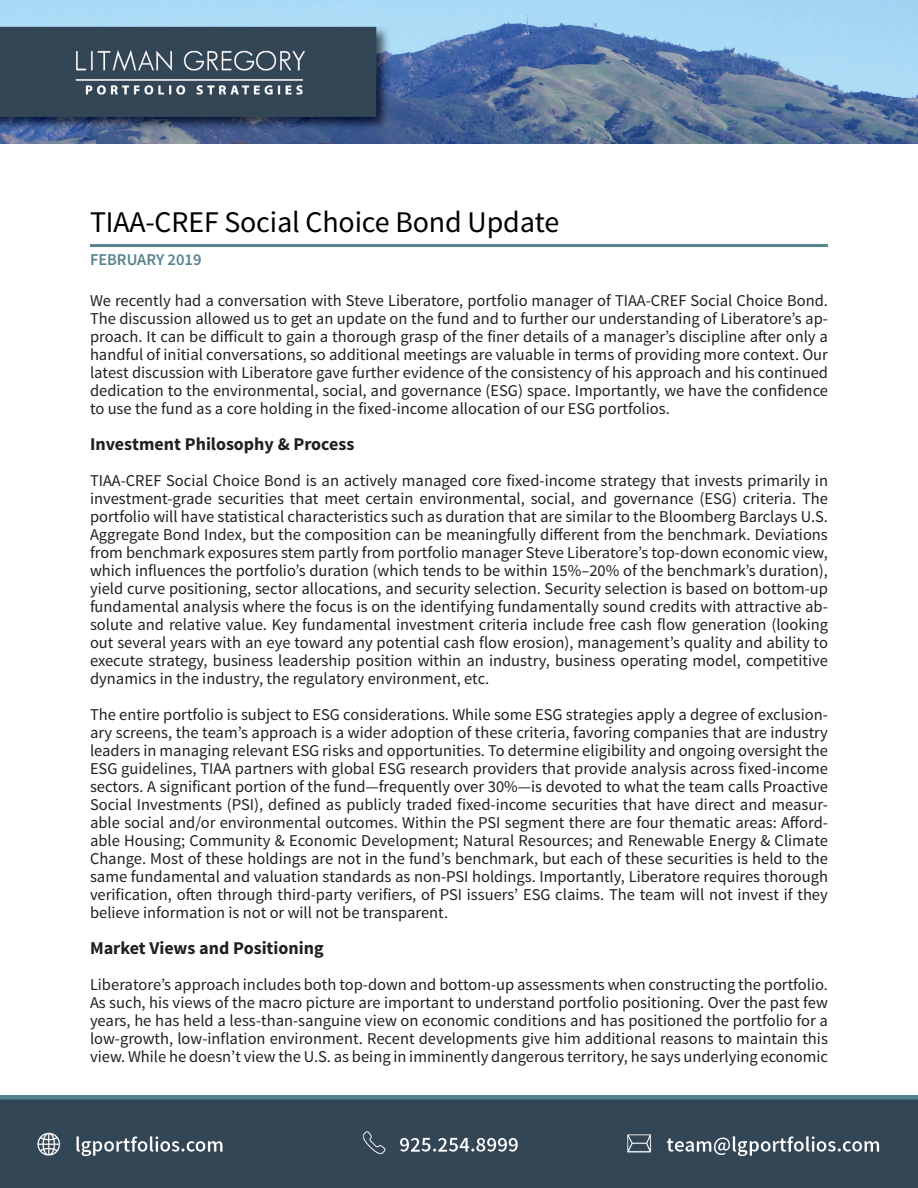
<style>
.page{position:relative;width:918px;height:1188px;background:#fff}
.page>*{position:absolute;margin:0;border:0;box-sizing:border-box;transform-origin:0 0}
.t1{font:30px "Source Sans Pro";letter-spacing:-.005em;color:#000}
.Normal_wrd_12{font:700 18px "Source Sans Pro";color:#231f20}
.Normal_wrd_12-2{font:16.5px/18px "Source Sans Pro";color:#231f20;text-align:justify}
.t2{font:600 16.5px "Source Sans Pro";color:#56828e}
</style>
<div class="page">
<hr style="left:90px;top:244px;width:738px;height:3px;background:#56828e">
<img style="left:0;top:0;width:918px;height:144px">
<img style="left:0;top:1095px;width:918px;height:93px">
<p class="t1" style="left:90px;top:204px;width:471px">TIAA-CREF Social Choice Bond Update</p>
<p class="t2" style="left:90px;top:250px;width:113px">FEBRUARY 2019</p>
<p class="Normal_wrd_12-2" style="left:90px;top:292px;width:740px">We recently had a conversation with Steve Liberatore, portfolio manager of TIAA-CREF Social Choice Bond.<br>The discussion allowed us to get an update on the fund and to further our understanding of Liberatore’s ap&shy;proach. It can be difficult to gain a thorough grasp of the finer details of a manager’s discipline after only a handful of initial conversations, so additional meetings are valuable in terms of providing more context. Our latest discussion with Liberatore gave further evidence of the consistency of his approach and his continued dedication to the environmental, social, and governance (ESG) space. Importantly, we have the confidence to use the fund as a core holding in the fixed-income allocation of our ESG portfolios.</p>
<p class="Normal_wrd_12" style="left:90px;top:432px;width:266px">Investment Philosophy &amp; Process</p>
<p class="Normal_wrd_12-2" style="left:90px;top:472px;width:740px">TIAA-CREF Social Choice Bond is an actively managed core fixed-income strategy that invests primarily in investment-grade securities that meet certain environmental, social, and governance (ESG) criteria. The portfolio will have statistical characteristics such as duration that are similar to the Bloomberg Barclays U.S.<br>Aggregate Bond Index, but the composition can be meaningfully different from the benchmark. Deviations from benchmark exposures stem partly from portfolio manager Steve Liberatore’s top-down economic view, which influences the portfolio’s duration (which tends to be within 15%–20% of the benchmark’s duration), yield curve positioning, sector allocations, and security selection. Security selection is based on bottom-up fundamental analysis where the focus is on the identifying fundamentally sound credits with attractive ab&shy;solute and relative value. Key fundamental investment criteria include free cash flow generation (looking out several years with an eye toward any potential cash flow erosion), management’s quality and ability to execute strategy, business leadership position within an industry, business operating model, competitive dynamics in the industry, the regulatory environment, etc.</p>
<p class="Normal_wrd_12-2" style="left:90px;top:706px;width:740px">The entire portfolio is subject to ESG considerations. While some ESG strategies apply a degree of exclusion&shy;ary screens, the team’s approach is a wider adoption of these criteria, favoring companies that are industry leaders in managing relevant ESG risks and opportunities. To determine eligibility and ongoing oversight the ESG guidelines, TIAA partners with global ESG research providers that provide analysis across fixed-income sectors. A significant portion of the fund—frequently over 30%—is devoted to what the team calls Proactive Social Investments (PSI), defined as publicly traded fixed-income securities that have direct and measur&shy;able social and/or environmental outcomes. Within the PSI segment there are four thematic areas: Afford&shy;able Housing; Community &amp; Economic Development; Natural Resources; and Renewable Energy &amp; Climate Change. Most of these holdings are not in the fund’s benchmark, but each of these securities is held to the same fundamental and valuation standards as non-PSI holdings. Importantly, Liberatore requires thorough verification, often through third-party verifiers, of PSI issuers’ ESG claims. The team will not invest if they believe information is not or will not be transparent.</p>
<p class="Normal_wrd_12" style="left:90px;top:936px;width:235px">Market Views and Positioning</p>
<p class="Normal_wrd_12-2" style="left:90px;top:976px;width:740px">Liberatore’s approach includes both top-down and bottom-up assessments when constructing the portfolio.<br>As such, his views of the macro picture are important to understand portfolio positioning. Over the past few years, he has held a less-than-sanguine view on economic conditions and has positioned the portfolio for a low-growth, low-inflation environment. Recent developments give him additional reasons to maintain this view. While he doesn’t view the U.S. as being in imminently dangerous territory, he says underlying economic</p>
</div>
